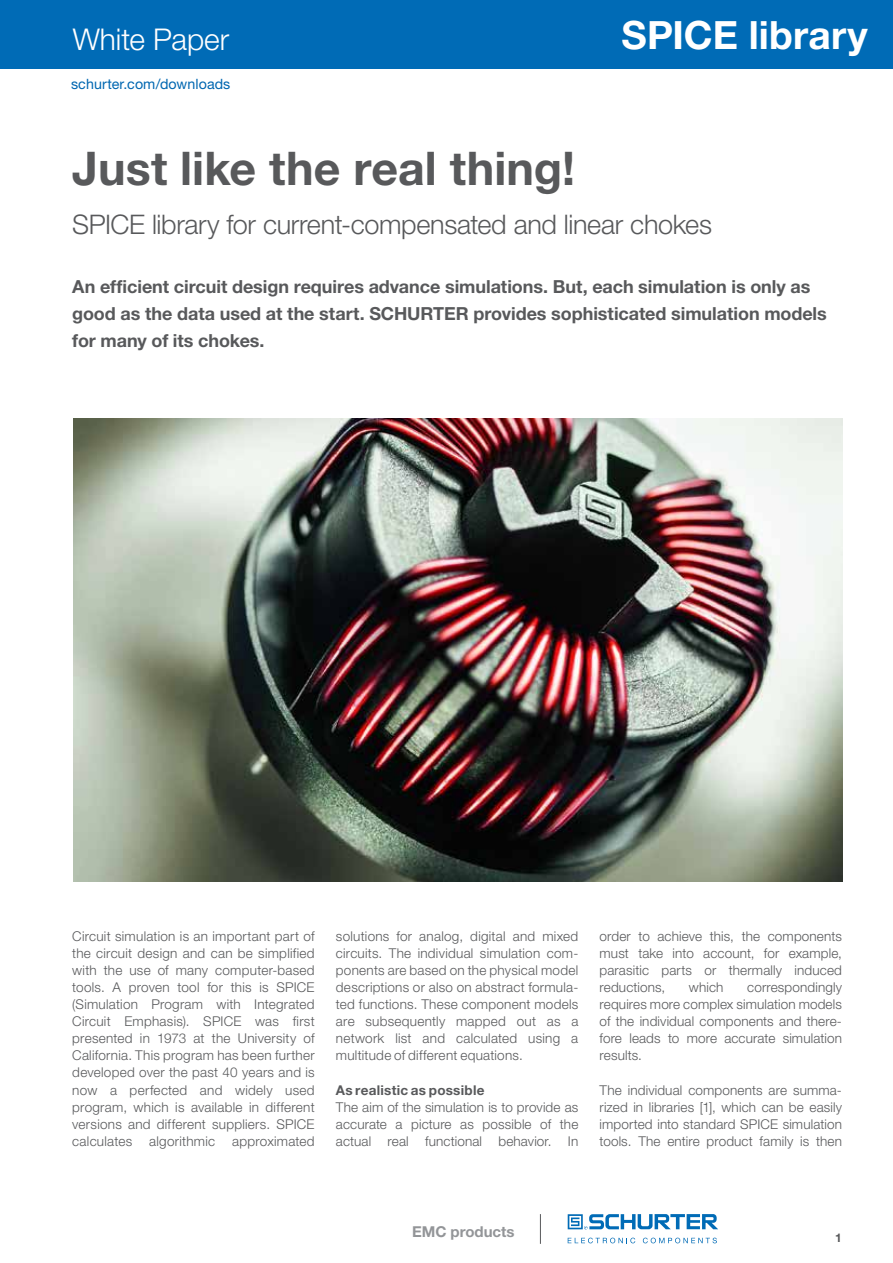
<style>
.page{position:relative;width:893px;height:1263px;background:#fff}
.page>*{position:absolute;margin:0;border:0;box-sizing:border-box;transform-origin:0 0}
.t1{font:700 46.5px "Helvetica Neue LT";color:#58595b}
.t2{font:700 39px "Helvetica Neue LT";letter-spacing:.005em;color:#fff}
.t3{font:300 30px "Helvetica Neue LT";letter-spacing:-.005em;color:#fff}
.t4{font:300 27px "Helvetica Neue LT";letter-spacing:-.015em;color:#58595b}
.t5{font:700 18px/27px "Helvetica Neue LT";letter-spacing:-.005em;color:#58595b}
.t6{font:700 15px "Helvetica Neue LT";color:#939598}
.t7{font:14.25px "Helvetica Neue LT";letter-spacing:.005em;color:#0067b1}
.t8{font:300 13.5px/17.1px "Helvetica Neue LT";letter-spacing:.01em;color:#58595b;text-align:justify}
.t9{font:700 13.5px "Helvetica Neue LT";letter-spacing:.02em;color:#58595b}
.t10{font:700 12px "Helvetica Neue LT";color:#58595b}
</style>
<div class="page">
<div style="left:0;top:0;width:893px;height:68px;background:#006bb6"></div>
<svg style="left:568px;top:1214px;width:150px;height:15px"></svg>
<svg style="left:568px;top:1238px;width:67px;height:5px"></svg>
<svg style="left:643px;top:1238px;width:74px;height:5px"></svg>
<hr style="left:540px;top:1214px;width:1px;height:30px;background:#58595b">
<img style="left:73px;top:419px;width:770px;height:462px">
<h3 class="t3" style="left:73px;top:21px;width:158px">White Paper</h3>
<h2 class="t2" style="left:622px;top:11px;width:248px">SPICE library</h2>
<p class="t7" style="left:71px;top:76px;width:161px">schurter.com/downloads</p>
<h1 class="t1" style="left:72px;top:139px;width:504px">Just like the real thing!</h1>
<h3 class="t4" style="left:72px;top:208px;width:641px">SPICE library for current-compensated and linear chokes</h3>
<h3 class="t5" style="left:72px;top:273px;width:756px">An efficient circuit design requires advance simulations. But, each simulation is only as good as the data used at the start. SCHURTER provides sophisticated simulation models for many of its chokes.</h3>
<p class="t8" style="left:72px;top:927px;width:244px">Circuit simulation is an important part of the circuit design and can be simplified with the use of many computer-based tools. A proven tool for this is SPICE (Simulation Program with Integrated Circuit Emphasis). SPICE was first presented in 1973 at the University of California. This program has been further developed over the past 40 years and is now a perfected and widely used program, which is available in different versions and different suppliers. SPICE calculates</p>
<p class="t8" style="left:149px;top:1132px;width:67px">algorithmic</p>
<p class="t8" style="left:232px;top:1132px;width:84px">approximated</p>
<p class="t8" style="left:336px;top:927px;width:244px">solutions for analog, digital and mixed circuits. The individual simulation com&shy;ponents are based on the physical model descriptions or also on abstract formula&shy;ted functions. These component models are subsequently mapped out as a network list and calculated using a multitude of different equations.</p>
<p class="t9" style="left:336px;top:1081px;width:150px">As realistic as possible</p>
<p class="t8" style="left:336px;top:1098px;width:244px">The aim of the simulation is to provide as accurate a picture as possible of the actual real functional behavior. In</p>
<p class="t8" style="left:600px;top:927px;width:244px">order to achieve this, the components must take into account, for example, parasitic parts or thermally induced reductions,</p>
<p class="t8" style="left:600px;top:978px;width:244px;text-indent:148px">correspondingly requires more complex simulation models of the individual components and there&shy;fore leads to more accurate simulation results.</p>
<p class="t8" style="left:600px;top:1081px;width:244px">The individual components are summa&shy;rized in libraries [1], which can be easily imported into standard SPICE simulation tools. The entire product family is then</p>
<p class="t8" style="left:689px;top:978px;width:36px">which</p>
<p class="t6" style="left:412px;top:1222px;width:104px">EMC products</p>
<p class="t10" style="left:835px;top:1230px;width:8px">1</p>
</div>
